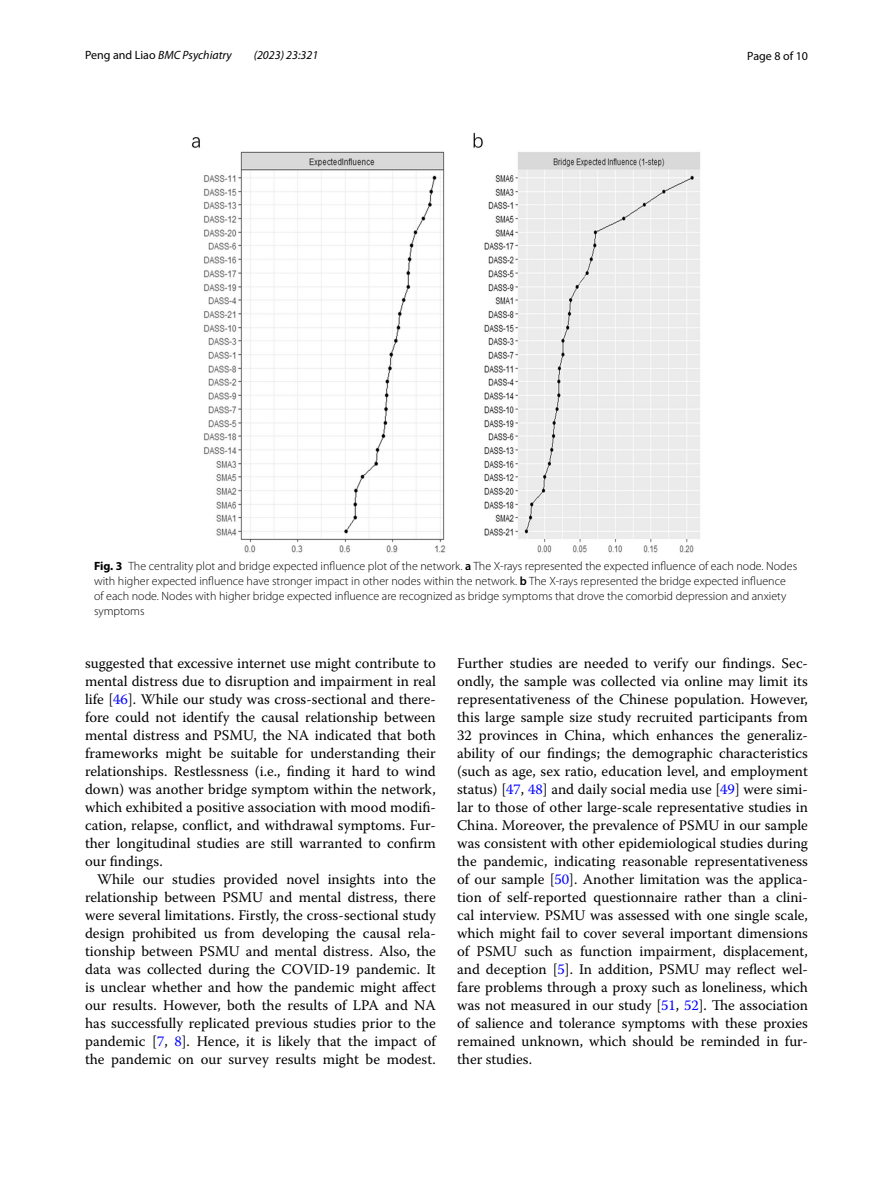
<style>
.page{position:relative;width:893px;height:1187px;background:#fff}
.page>*{position:absolute;margin:0;border:0;box-sizing:border-box;transform-origin:0 0}
.t1{font:14.7px/18px "Warnock Pro";color:#000;text-align:justify}
.t2{font:300 12px/15px "Myriad Pro";color:#000}
.t3{font:italic 12px "Myriad Pro";color:#000}
.t4{font:12px "Myriad Pro";color:#000}
.s1{font-style:normal}
.s2{font-weight:700}
.s3{font-weight:600}
.s4{color:#00f}
</style>
<div class="page">
<img style="left:191px;top:133px;width:509px;height:420px">
<p class="t3" style="left:85px;top:48px;width:148px"><span class="s1">Peng and Liao</span> BMC Psychiatry</p>
<p class="t3" style="left:254px;top:48px;width:66px">(2023) 23:321</p>
<p class="t4" style="left:747px;top:48px;width:62px">Page 8 of 10</p>
<p class="t2" style="left:94px;top:559px;width:705px"><span class="s2">Fig. 3</span> The centrality plot and bridge expected influence plot of the network. <span class="s3">a</span> The X-rays represented the expected influence of each node. Nodes with higher expected influence have stronger impact in other nodes within the network. <span class="s3">b</span> The X-rays represented the bridge expected influence of each node. Nodes with higher bridge expected influence are recognized as bridge symptoms that drove the comorbid depression and anxiety symptoms</p>
<p class="t1" style="left:85px;top:653px;width:352px">suggested that excessive internet use might contribute to mental distress due to disruption and impairment in real life [<span class="s4">46</span>]. While our study was cross-sectional and there&shy;fore could not identify the causal relationship between mental distress and PSMU, the NA indicated that both frameworks might be suitable for understanding their relationships. Restlessness (i.e., finding it hard to wind down) was another bridge symptom within the network, which exhibited a positive association with mood modifi&shy;cation, relapse, conflict, and withdrawal symptoms. Fur&shy;ther longitudinal studies are still warranted to confirm our findings.</p>
<p class="t1" style="left:85px;top:869px;width:352px;text-indent:12px">While our studies provided novel insights into the relationship between PSMU and mental distress, there were several limitations. Firstly, the cross-sectional study design prohibited us from developing the causal rela&shy;tionship between PSMU and mental distress. Also, the data was collected during the COVID-19 pandemic. It is unclear whether and how the pandemic might affect our results. However, both the results of LPA and NA has successfully replicated previous studies prior to the pandemic [<span class="s4">7</span>, <span class="s4">8</span>]. Hence, it is likely that the impact of the pandemic on our survey results might be modest.</p>
<p class="t1" style="left:457px;top:653px;width:352px">Further studies are needed to verify our findings. Sec&shy;ondly, the sample was collected via online may limit its representativeness of the Chinese population. However, this large sample size study recruited participants from 32 provinces in China, which enhances the generaliz&shy;ability of our findings; the demographic characteristics (such as age, sex ratio, education level, and employment status) [<span class="s4">47</span>, <span class="s4">48</span>] and daily social media use [<span class="s4">49</span>] were simi&shy;lar to those of other large-scale representative studies in China. Moreover, the prevalence of PSMU in our sample was consistent with other epidemiological studies during the pandemic, indicating reasonable representativeness of our sample [<span class="s4">50</span>]. Another limitation was the applica&shy;tion of self-reported questionnaire rather than a clini&shy;cal interview. PSMU was assessed with one single scale, which might fail to cover several important dimensions of PSMU such as function impairment, displacement, and deception [<span class="s4">5</span>]. In addition, PSMU may reflect wel&shy;fare problems through a proxy such as loneliness, which was not measured in our study [<span class="s4">51</span>, <span class="s4">52</span>]. The association of salience and tolerance symptoms with these proxies remained unknown, which should be reminded in fur&shy;ther studies.</p>
</div>
